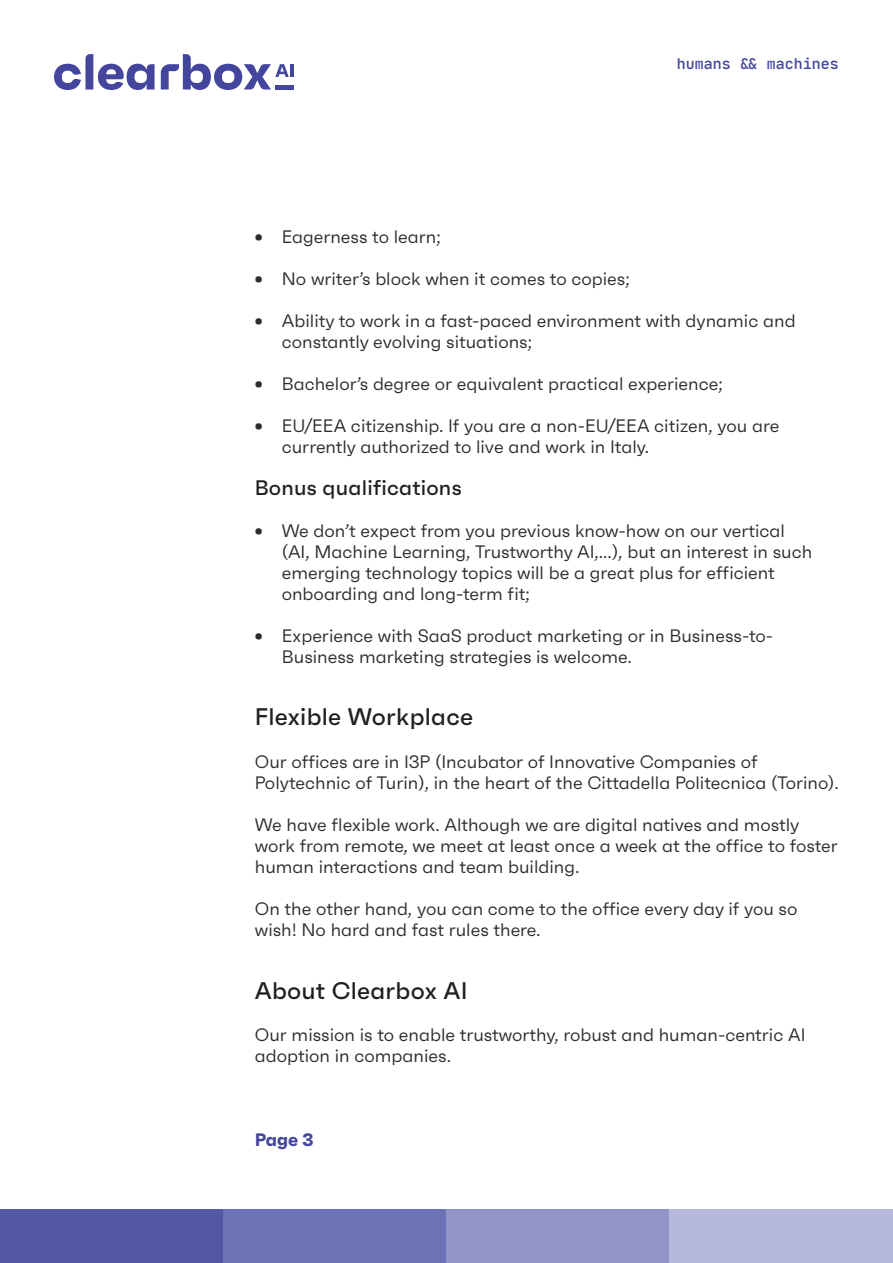
<style>
.page{position:relative;width:893px;height:1263px;background:#fff}
.page>*{position:absolute;margin:0;border:0;box-sizing:border-box;transform-origin:0 0}
.t1{font:500 24px "Faktum";letter-spacing:.01em;color:#231f20}
.t2{font:500 21px "Faktum";letter-spacing:.01em;color:#231f20}
.t3{font:18px/21px "Faktum";color:#2a2c30}
.t4{font:700 18px "Faktum";color:#44459d}
.t5{font:500 15px "Jet Brains Mono";color:#44459d}
.s1{font-weight:700}
</style>
<div class="page">
<div style="left:0;top:1210px;width:223px;height:53px;background:#5258a6"></div>
<div style="left:223px;top:1210px;width:223px;height:53px;background:#6d72b6"></div>
<div style="left:446px;top:1210px;width:224px;height:53px;background:#9194c9"></div>
<div style="left:670px;top:1210px;width:223px;height:53px;background:#b6b9dc"></div>
<svg style="left:54px;top:54px;width:101px;height:36px"></svg>
<svg style="left:161px;top:54px;width:132px;height:36px"></svg>
<div style="left:275px;top:85px;width:18px;height:5px;background:#44459d"></div>
<p class="t5" style="left:677px;top:54px;width:164px">humans &amp;&amp; machines</p>
<p class="t3" style="left:255px;top:226px;width:187px"><span class="s1">•</span> Eagerness to learn;</p>
<p class="t3" style="left:255px;top:268px;width:376px"><span class="s1">•</span> No writer’s block when it comes to copies;</p>
<p class="t3" style="left:282px;top:310px;width:515px;text-indent:-27px"><span class="s1">•</span> Ability to work in a fast-paced environment with dynamic and constantly evolving situations;</p>
<p class="t3" style="left:255px;top:373px;width:469px"><span class="s1">•</span> Bachelor’s degree or equivalent practical experience;</p>
<p class="t3" style="left:282px;top:415px;width:499px;text-indent:-27px"><span class="s1">•</span> EU/EEA citizenship. If you are a non-EU/EEA citizen, you are currently authorized to live and work in Italy.</p>
<p class="t2" style="left:255px;top:475px;width:208px">Bonus qualifications</p>
<p class="t3" style="left:282px;top:520px;width:532px;text-indent:-27px"><span class="s1">•</span> We don’t expect from you previous know-how on our vertical (AI, Machine Learning, Trustworthy AI,...), but an interest in such emerging technology topics will be a great plus for efficient onboarding and long-term fit;</p>
<p class="t3" style="left:282px;top:625px;width:493px;text-indent:-27px"><span class="s1">•</span> Experience with SaaS product marketing or in Business-to-<br>Business marketing strategies is welcome.</p>
<p class="t1" style="left:255px;top:702px;width:220px">Flexible Workplace</p>
<p class="t3" style="left:255px;top:751px;width:585px">Our offices are in I3P (Incubator of Innovative Companies of<br>Polytechnic of Turin), in the heart of the Cittadella Politecnica (Torino).</p>
<p class="t3" style="left:255px;top:814px;width:584px">We have flexible work. Although we are digital natives and mostly work from remote, we meet at least once a week at the office to foster human interactions and team building.</p>
<p class="t3" style="left:255px;top:898px;width:544px">On the other hand, you can come to the office every day if you so wish! No hard and fast rules there.</p>
<p class="t1" style="left:255px;top:976px;width:214px">About Clearbox AI</p>
<p class="t3" style="left:255px;top:1024px;width:552px">Our mission is to enable trustworthy, robust and human-centric AI adoption in companies.</p>
<p class="t4" style="left:255px;top:1128px;width:60px">Page 3</p>
</div>
